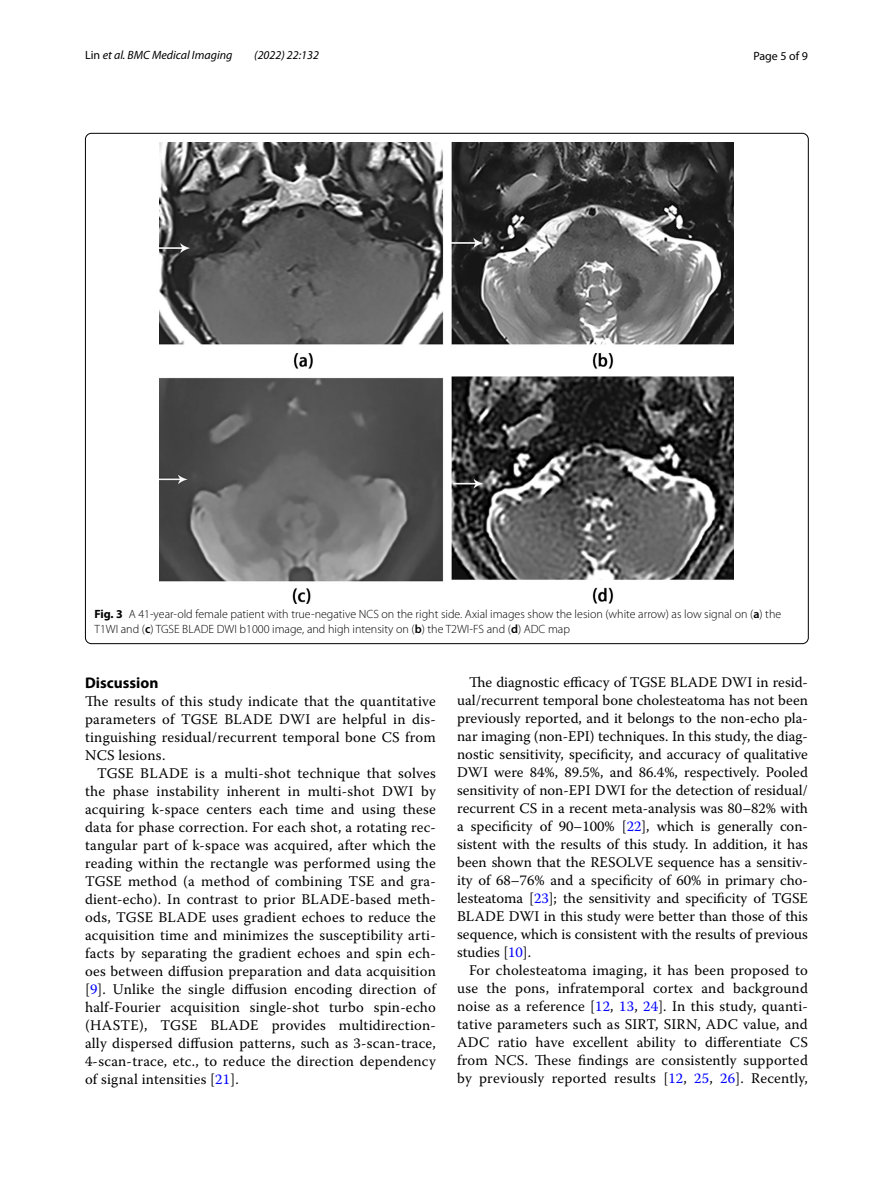
<style>
.page{position:relative;width:893px;height:1187px;background:#fff}
.page>*{position:absolute;margin:0;border:0;box-sizing:border-box;transform-origin:0 0}
.t1{font:700 15.45px "Myriad Pro";color:#000}
.t2{font:14.7px/18px "Warnock Pro";letter-spacing:.015em;color:#000;text-align:justify}
.t3{font:300 12px/15px "Myriad Pro";color:#000}
.t4{font:italic 12px "Myriad Pro";color:#000}
.t5{font:12px "Myriad Pro";color:#000}
.s1{font-style:normal}
.s2{font-weight:700}
.s3{font-weight:600}
.s4{color:#00f}
</style>
<div class="page">
<img style="left:160px;top:142px;width:574px;height:461px">
<p class="t4" style="left:85px;top:48px;width:149px"><span class="s1">Lin</span> et al. BMC Medical Imaging</p>
<p class="t4" style="left:254px;top:48px;width:66px">(2022) 22:132</p>
<p class="t5" style="left:753px;top:48px;width:56px">Page 5 of 9</p>
<p class="t3" style="left:94px;top:607px;width:688px"><span class="s2">Fig. 3</span> A 41-year-old female patient with true-negative NCS on the right side. Axial images show the lesion (white arrow) as low signal on (<span class="s3">a</span>) the<br>T1WI and (<span class="s3">c</span>) TGSE BLADE DWI b1000 image, and high intensity on (<span class="s3">b</span>) the T2WI-FS and (<span class="s3">d</span>) ADC map</p>
<p class="t1" style="left:85px;top:672px;width:75px">Discussion</p>
<p class="t2" style="left:85px;top:691px;width:352px">The results of this study indicate that the quantitative parameters of TGSE BLADE DWI are helpful in dis&shy;tinguishing residual/recurrent temporal bone CS from NCS lesions.</p>
<p class="t2" style="left:85px;top:763px;width:352px;text-indent:12px">TGSE BLADE is a multi-shot technique that solves the phase instability inherent in multi-shot DWI by acquiring k-space centers each time and using these data for phase correction. For each shot, a rotating rec&shy;tangular part of k-space was acquired, after which the reading within the rectangle was performed using the TGSE method (a method of combining TSE and gra&shy;dient-echo). In contrast to prior BLADE-based meth&shy;ods, TGSE BLADE uses gradient echoes to reduce the acquisition time and minimizes the susceptibility arti&shy;facts by separating the gradient echoes and spin ech&shy;oes between diffusion preparation and data acquisition [<span class="s4">9</span>]. Unlike the single diffusion encoding direction of half-Fourier acquisition single-shot turbo spin-echo (HASTE), TGSE BLADE provides multidirection&shy;ally dispersed diffusion patterns, such as 3-scan-trace, 4-scan-trace, etc., to reduce the direction dependency of signal intensities [<span class="s4">21</span>].</p>
<p class="t2" style="left:457px;top:672px;width:352px;text-indent:12px">The diagnostic efficacy of TGSE BLADE DWI in resid&shy;ual/recurrent temporal bone cholesteatoma has not been previously reported, and it belongs to the non-echo pla&shy;nar imaging (non-EPI) techniques. In this study, the diag&shy;nostic sensitivity, specificity, and accuracy of qualitative DWI were 84%, 89.5%, and 86.4%, respectively. Pooled sensitivity of non-EPI DWI for the detection of residual/ recurrent CS in a recent meta-analysis was 80–82% with a specificity of 90–100% [<span class="s4">22</span>], which is generally con&shy;sistent with the results of this study. In addition, it has been shown that the RESOLVE sequence has a sensitiv&shy;ity of 68–76% and a specificity of 60% in primary cho&shy;lesteatoma [<span class="s4">23</span>]; the sensitivity and specificity of TGSE BLADE DWI in this study were better than those of this sequence, which is consistent with the results of previous studies [<span class="s4">10</span>].</p>
<p class="t2" style="left:457px;top:960px;width:352px;text-indent:12px">For cholesteatoma imaging, it has been proposed to use the pons, infratemporal cortex and background noise as a reference [<span class="s4">12</span>, <span class="s4">13</span>, <span class="s4">24</span>]. In this study, quanti&shy;tative parameters such as SIRT, SIRN, ADC value, and ADC ratio have excellent ability to differentiate CS from NCS. These findings are consistently supported by previously reported results [<span class="s4">12</span>, <span class="s4">25</span>, <span class="s4">26</span>]. Recently,</p>
</div>
